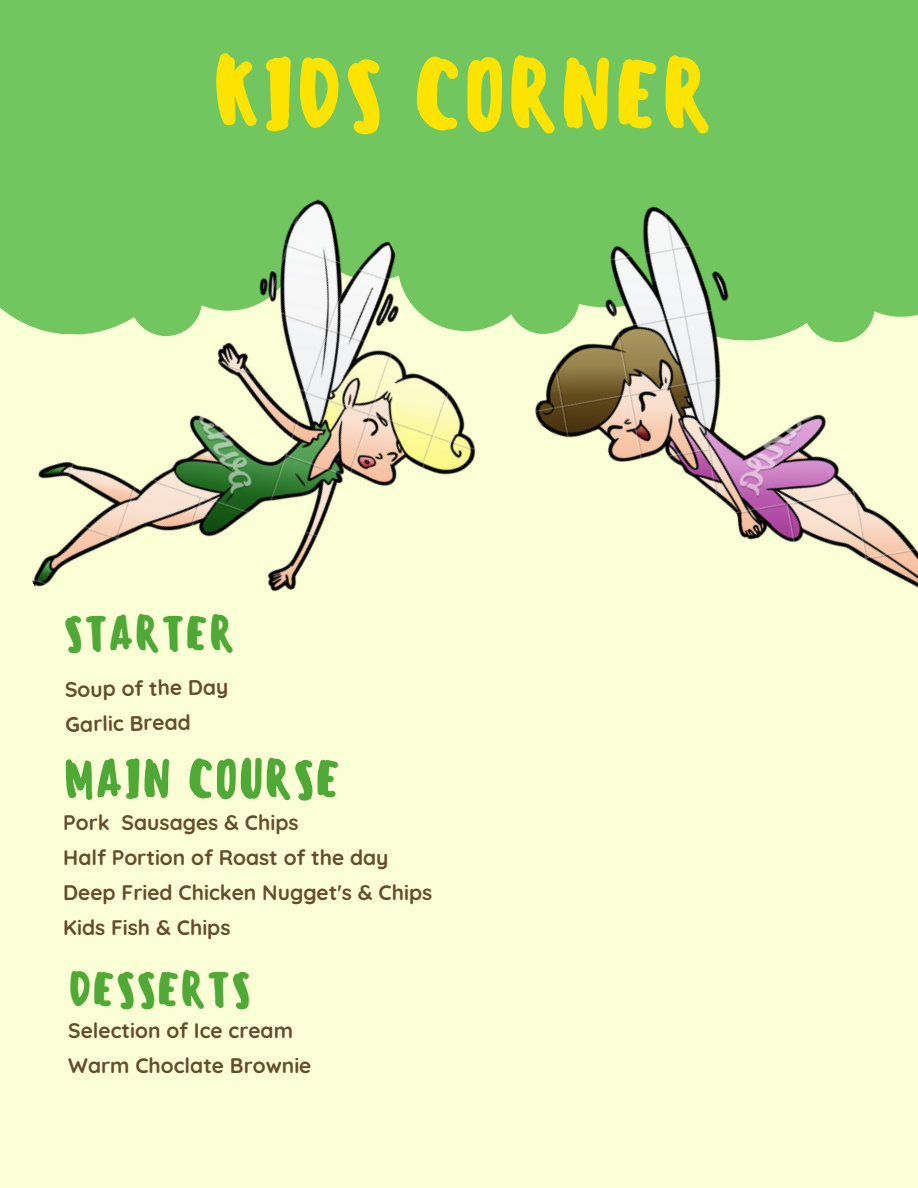
<style>
.page{position:relative;width:918px;height:1188px;background:#fbffd6}
.page>*{position:absolute;margin:0;border:0;box-sizing:border-box;transform-origin:0 0}
.t1{font:500 93.45px "Sensei";color:#fce400}
.t2{font:500 50.7px "Sensei";color:#50a937}
.t3{font:500 46.65px "Sensei";color:#50a937}
.t4{font:700 21px "Quicksand";color:#644d2b}
</style>
<div class="page">
<div style="left:0;top:0;width:918px;height:208px;background:#71c660"></div>
<img style="left:0;top:199px;width:508px;height:393px">
<img style="left:508px;top:206px;width:410px;height:382px">
<p class="t1" style="left:212px;top:39px;width:503px">KIDS CORNER</p>
<p class="t3" style="left:63px;top:606px;width:173px">STARTER</p>
<p class="t4" style="left:65px;top:676px;width:165px;rotate:-1deg">Soup of the Day</p>
<p class="t4" style="left:65px;top:711px;width:127px;rotate:-1deg">Garlic Bread</p>
<p class="t2" style="left:63px;top:749px;width:279px">MAIN COURSE</p>
<p class="t4" style="left:63px;top:809px;width:237px">Pork Sausages &amp; Chips</p>
<p class="t4" style="left:63px;top:844px;width:327px">Half Portion of Roast of the day</p>
<p class="t4" style="left:63px;top:879px;width:370px">Deep Fried Chicken Nugget's &amp; Chips</p>
<p class="t4" style="left:63px;top:914px;width:169px">Kids Fish &amp; Chips</p>
<p class="t3" style="left:68px;top:962px;width:185px">DESSERTS</p>
<p class="t4" style="left:68px;top:1017px;width:226px">Selection of Ice cream</p>
<p class="t4" style="left:68px;top:1052px;width:245px">Warm Choclate Brownie</p>
</div>
